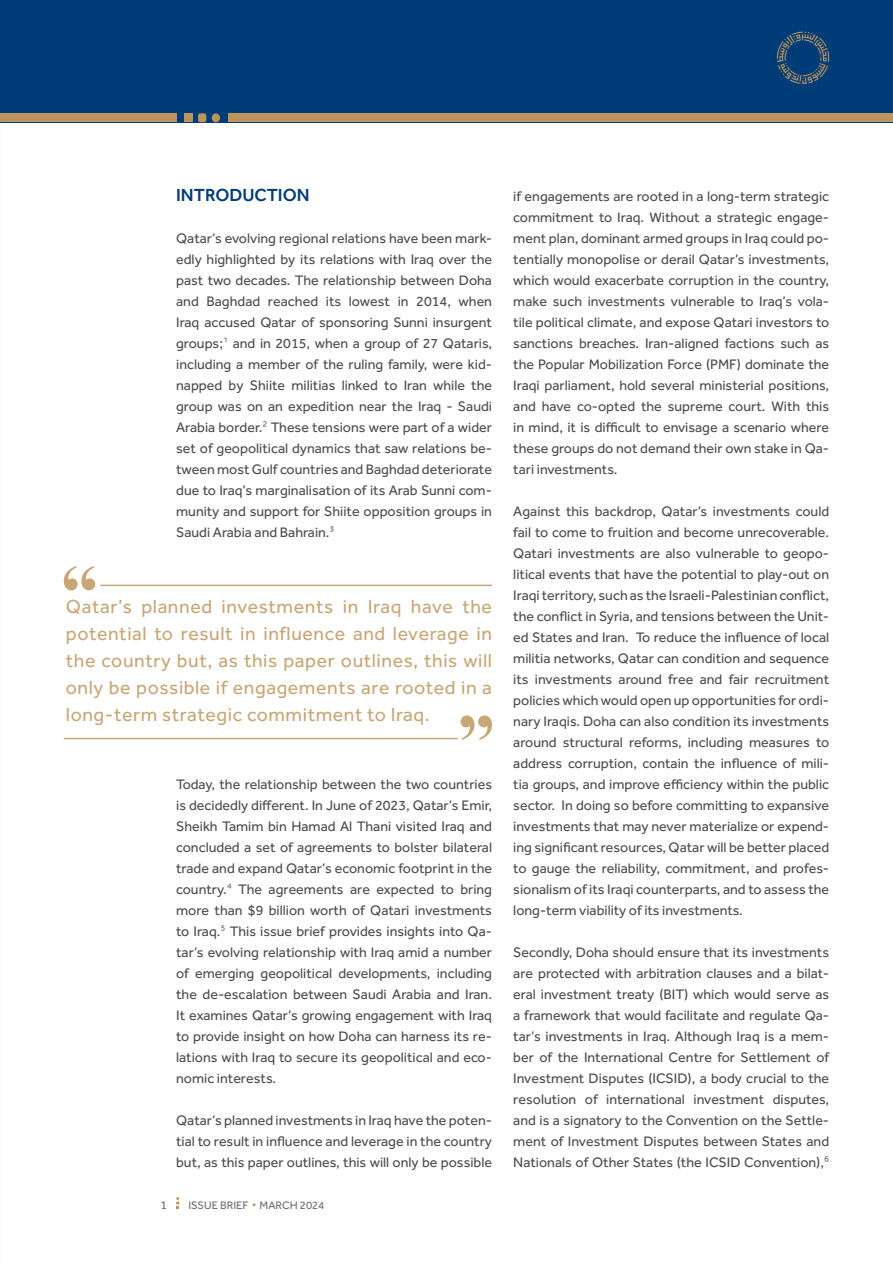
<style>
.page{position:relative;width:893px;height:1263px;background:#fff}
.page>*{position:absolute;margin:0;border:0;box-sizing:border-box;transform-origin:0 0}
.t1{font:19.5px/27px "Effra";letter-spacing:.03em;color:#c8a676;text-align:justify}
.t2{font:500 18px "Effra";color:#003d78}
.t3{font:14.25px/21px "Effra";color:#4b4c4d;text-align:justify}
.t4{font:12px "Effra";color:#6c6d70}
.t5{font:11.25px "Effra";color:#6c6d70}
.s1{font-weight:300}
</style>
<div class="page">
<div style="left:0;top:0;width:893px;height:122px;background:#003d78"></div>
<svg style="left:777px;top:32px;width:52px;height:52px"></svg>
<div style="left:228px;top:113px;width:665px;height:9px;background:#bd955c"></div>
<div style="left:0;top:113px;width:176px;height:9px;background:#bd955c"></div>
<div style="left:184px;top:113px;width:9px;height:9px;background:#bd955c"></div>
<div style="left:212px;top:113px;width:8px;height:9px;background:#bd955c;border-radius:50%"></div>
<div style="left:198px;top:113px;width:8px;height:9px;background:#bd955c;border-radius:2px"></div>
<svg style="left:176px;top:1197px;width:3px;height:12px"></svg>
<svg style="left:64px;top:566px;width:31px;height:24px"></svg>
<svg style="left:461px;top:715px;width:31px;height:25px"></svg>
<hr style="left:100px;top:585px;width:392px;height:1px;background:#c8a676">
<hr style="left:64px;top:738px;width:394px;height:1px;background:#c8a676">
<p class="t2" style="left:176px;top:184px;width:135px">INTRODUCTION</p>
<p class="t3" style="left:176px;top:228px;width:317px">Qatar’s evolving regional relations have been mark&shy;edly highlighted by its relations with Iraq over the past two decades. The relationship between Doha and Baghdad reached its lowest in 2014, when Iraq accused Qatar of sponsoring Sunni insurgent groups;<span class="s1">1</span> and in 2015, when a group of 27 Qataris, including a member of the ruling family, were kid&shy;napped by Shiite militias linked to Iran while the group was on an expedition near the Iraq - Saudi Arabia border.<span class="s1">2</span> These tensions were part of a wider set of geopolitical dynamics that saw relations be&shy;tween most Gulf countries and Baghdad deteriorate due to Iraq’s marginalisation of its Arab Sunni com&shy;munity and support for Shiite opposition groups in Saudi Arabia and Bahrain.<span class="s1">3</span></p>
<p class="t1" style="left:66px;top:593px;width:428px">Qatar’s planned investments in Iraq have the potential to result in influence and leverage in the country but, as this paper outlines, this will only be possible if engagements are rooted in a long-term strategic commitment to Iraq.</p>
<p class="t3" style="left:176px;top:774px;width:317px">Today, the relationship between the two countries is decidedly different. In June of 2023, Qatar’s Emir, Sheikh Tamim bin Hamad Al Thani visited Iraq and concluded a set of agreements to bolster bilateral trade and expand Qatar’s economic footprint in the country.<span class="s1">4</span> The agreements are expected to bring more than $9 billion worth of Qatari investments to Iraq.<span class="s1">5</span> This issue brief provides insights into Qa&shy;tar’s evolving relationship with Iraq amid a number of emerging geopolitical developments, including the de-escalation between Saudi Arabia and Iran.<br>It examines Qatar’s growing engagement with Iraq to provide insight on how Doha can harness its re&shy;lations with Iraq to secure its geopolitical and eco&shy;nomic interests.</p>
<p class="t3" style="left:176px;top:1110px;width:317px">Qatar’s planned investments in Iraq have the poten&shy;tial to result in influence and leverage in the country but, as this paper outlines, this will only be possible</p>
<p class="t4" style="left:161px;top:1198px;width:8px">1</p>
<p class="t5" style="left:188px;top:1199px;width:138px">ISSUE BRIEF MARCH 2024</p>
<p class="t3" style="left:513px;top:186px;width:317px">if engagements are rooted in a long-term strategic commitment to Iraq. Without a strategic engage&shy;ment plan, dominant armed groups in Iraq could po&shy;tentially monopolise or derail Qatar’s investments, which would exacerbate corruption in the country, make such investments vulnerable to Iraq’s vola&shy;tile political climate, and expose Qatari investors to sanctions breaches. Iran-aligned factions such as the Popular Mobilization Force (PMF) dominate the Iraqi parliament, hold several ministerial positions, and have co-opted the supreme court. With this in mind, it is difficult to envisage a scenario where these groups do not demand their own stake in Qa&shy;tari investments.</p>
<p class="t3" style="left:513px;top:501px;width:317px">Against this backdrop, Qatar’s investments could fail to come to fruition and become unrecoverable.<br>Qatari investments are also vulnerable to geopo&shy;litical events that have the potential to play-out on Iraqi territory, such as the Israeli-Palestinian conflict, the conflict in Syria, and tensions between the Unit&shy;ed States and Iran. To reduce the influence of local militia networks, Qatar can condition and sequence its investments around free and fair recruitment policies which would open up opportunities for ordi&shy;nary Iraqis. Doha can also condition its investments around structural reforms, including measures to address corruption, contain the influence of mili&shy;tia groups, and improve efficiency within the public sector. In doing so before committing to expansive investments that may never materialize or expend&shy;ing significant resources, Qatar will be better placed to gauge the reliability, commitment, and profes&shy;sionalism of its Iraqi counterparts, and to assess the long-term viability of its investments.</p>
<p class="t3" style="left:513px;top:942px;width:317px">Secondly, Doha should ensure that its investments are protected with arbitration clauses and a bilat&shy;eral investment treaty (BIT) which would serve as a framework that would facilitate and regulate Qa&shy;tar’s investments in Iraq. Although Iraq is a mem&shy;ber of the International Centre for Settlement of Investment Disputes (ICSID), a body crucial to the resolution of international investment disputes, and is a signatory to the Convention on the Settle&shy;ment of Investment Disputes between States and Nationals of Other States (the ICSID Convention),<span class="s1">6</span></p>
</div>
